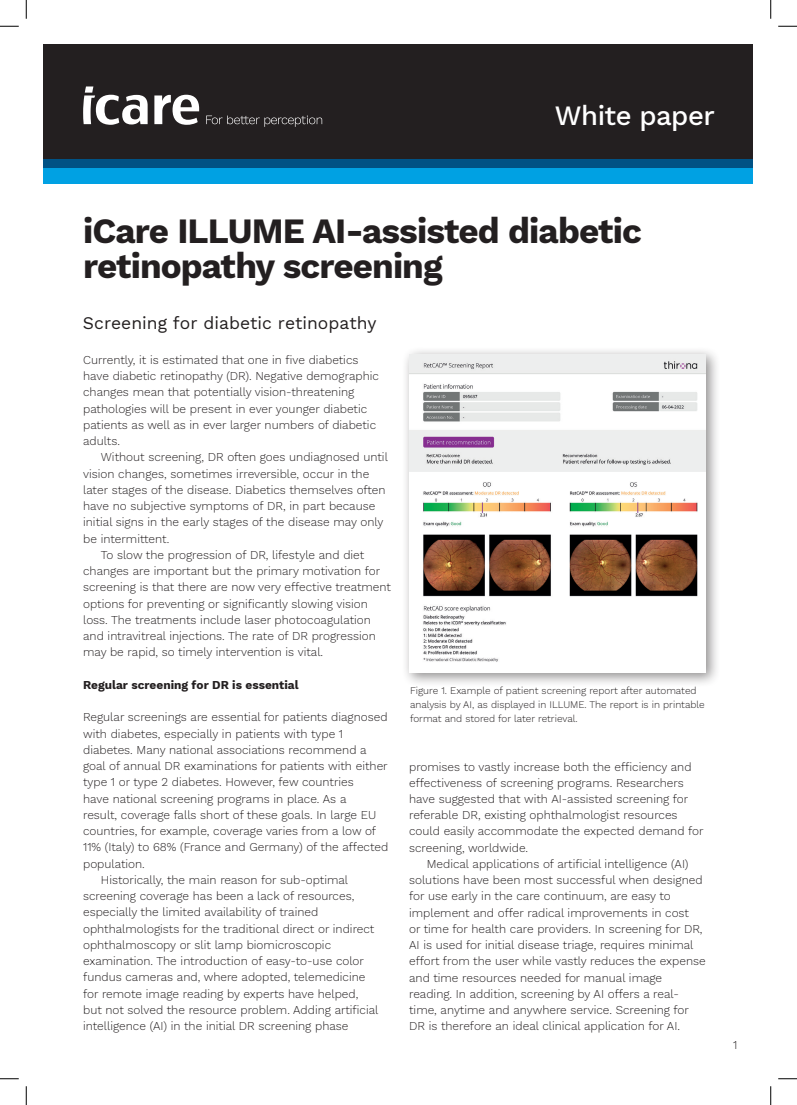
<style>
.page{position:relative;width:797px;height:1105px;background:#fff}
.page>*{position:absolute;margin:0;border:0;box-sizing:border-box;transform-origin:0 0}
.t1{font:700 35px/35px "Work Sans";letter-spacing:-.025em;color:#231f20}
.t2{font:500 27.5px "Work Sans";letter-spacing:-.02em;color:#fff}
.t3{font:17.5px "Work Sans";color:#231f20}
.t4{font:300 11.88px/16.2px "Work Sans";color:#231f20}
.t5{font:700 11.88px "Work Sans";color:#231f20}
.t6{font:300 10px/13.8px "Work Sans";color:#231f20}
</style>
<div class="page">
<div style="left:44px;top:44px;width:709px;height:128px;background:#231f20"></div>
<div style="left:44px;top:159px;width:709px;height:9px;background:#005285"></div>
<div style="left:44px;top:168px;width:709px;height:16px;background:#00a1e3"></div>
<svg style="left:83px;top:86px;width:116px;height:39px"></svg>
<svg style="left:206px;top:116px;width:116px;height:11px"></svg>
<div style="left:401px;top:346px;width:319px;height:342px;background:#231f20;opacity:.5"></div>
<img style="left:409px;top:354px;width:297px;height:319px">
<svg style="left:0;top:25px;width:19px;height:2px"></svg>
<svg style="left:778px;top:25px;width:19px;height:2px"></svg>
<svg style="left:0;top:1078px;width:19px;height:1px"></svg>
<svg style="left:778px;top:1078px;width:19px;height:1px"></svg>
<svg style="left:25px;top:0;width:2px;height:19px"></svg>
<svg style="left:25px;top:1086px;width:2px;height:19px"></svg>
<svg style="left:770px;top:0;width:1px;height:19px"></svg>
<svg style="left:770px;top:1086px;width:1px;height:19px"></svg>
<h2 class="t2" style="left:555px;top:94px;width:161px">White paper</h2>
<h1 class="t1" style="left:83px;top:212px;width:560px">iCare ILLUME AI-assisted diabetic retinopathy screening</h1>
<h3 class="t3" style="left:83px;top:309px;width:295px">Screening for diabetic retinopathy</h3>
<p class="t4" style="left:83px;top:351px;width:297px">Currently, it is estimated that one in five diabetics have diabetic retinopathy (DR). Negative demographic changes mean that potentially vision-threatening pathologies will be present in ever younger diabetic patients as well as in ever larger numbers of diabetic adults.</p>
<p class="t4" style="left:101px;top:449px;width:288px">Without screening, DR often goes undiagnosed until</p>
<p class="t4" style="left:83px;top:465px;width:288px">vision changes, sometimes irreversible, occur in the</p>
<p class="t4" style="left:83px;top:481px;width:304px">later stages of the disease. Diabetics themselves often</p>
<p class="t4" style="left:83px;top:497px;width:294px">have no subjective symptoms of DR, in part because</p>
<p class="t4" style="left:83px;top:514px;width:302px">initial signs in the early stages of the disease may only</p>
<p class="t4" style="left:83px;top:530px;width:88px">be intermittent.</p>
<p class="t4" style="left:101px;top:546px;width:265px">To slow the progression of DR, lifestyle and diet</p>
<p class="t4" style="left:83px;top:562px;width:298px">changes are important but the primary motivation for</p>
<p class="t4" style="left:83px;top:579px;width:309px">screening is that there are now very effective treatment</p>
<p class="t4" style="left:83px;top:595px;width:286px">options for preventing or significantly slowing vision</p>
<p class="t4" style="left:83px;top:611px;width:289px">loss. The treatments include laser photocoagulation</p>
<p class="t4" style="left:83px;top:627px;width:294px">and intravitreal injections. The rate of DR progression</p>
<p class="t4" style="left:83px;top:644px;width:241px">may be rapid, so timely intervention is vital.</p>
<p class="t5" style="left:83px;top:676px;width:217px">Regular screening for DR is essential</p>
<p class="t4" style="left:83px;top:709px;width:306px">Regular screenings are essential for patients diagnosed</p>
<p class="t4" style="left:83px;top:725px;width:261px">with diabetes, especially in patients with type 1</p>
<p class="t4" style="left:83px;top:741px;width:285px">diabetes. Many national associations recommend a</p>
<p class="t4" style="left:83px;top:757px;width:306px">goal of annual DR examinations for patients with either</p>
<p class="t4" style="left:83px;top:774px;width:272px">type 1 or type 2 diabetes. However, few countries</p>
<p class="t4" style="left:83px;top:790px;width:265px">have national screening programs in place. As a</p>
<p class="t4" style="left:83px;top:806px;width:295px">result, coverage falls short of these goals. In large EU</p>
<p class="t4" style="left:83px;top:822px;width:294px">countries, for example, coverage varies from a low of</p>
<p class="t4" style="left:83px;top:839px;width:307px">11% (Italy) to 68% (France and Germany) of the affected</p>
<p class="t4" style="left:83px;top:855px;width:63px">population.</p>
<p class="t4" style="left:101px;top:871px;width:249px">Historically, the main reason for sub-optimal</p>
<p class="t4" style="left:83px;top:887px;width:273px">screening coverage has been a lack of resources,</p>
<p class="t4" style="left:83px;top:904px;width:237px">especially the limited availability of trained</p>
<p class="t4" style="left:83px;top:920px;width:293px">ophthalmologists for the traditional direct or indirect</p>
<p class="t4" style="left:83px;top:936px;width:249px">ophthalmoscopy or slit lamp biomicroscopic</p>
<p class="t4" style="left:83px;top:952px;width:282px">examination. The introduction of easy-to-use color</p>
<p class="t4" style="left:83px;top:969px;width:284px">fundus cameras and, where adopted, telemedicine</p>
<p class="t4" style="left:83px;top:985px;width:277px">for remote image reading by experts have helped,</p>
<p class="t4" style="left:83px;top:1001px;width:297px">but not solved the resource problem. Adding artificial</p>
<p class="t4" style="left:83px;top:1017px;width:267px">intelligence (AI) in the initial DR screening phase</p>
<p class="t6" style="left:410px;top:684px;width:296px">Figure 1. Example of patient screening report after automated analysis by AI, as displayed in ILLUME. The report is in printable format and stored for later retrieval.</p>
<p class="t4" style="left:409px;top:758px;width:296px">promises to vastly increase both the efficiency and effectiveness of screening programs. Researchers have suggested that with AI-assisted screening for referable DR, existing ophthalmologist resources could easily accommodate the expected demand for screening, worldwide.</p>
<p class="t4" style="left:409px;top:855px;width:298px;text-indent:18px">Medical applications of artificial intelligence (AI) solutions have been most successful when designed for use early in the care continuum, are easy to implement and offer radical improvements in cost<br>or time for health care providers. In screening for DR, AI is used for initial disease triage, requires minimal effort from the user while vastly reduces the expense and time resources needed for manual image reading. In addition, screening by AI offers a real&shy;time, anytime and anywhere service. Screening for DR is therefore an ideal clinical application for AI.</p>
<p class="t4" style="left:733px;top:1037px;width:6px">1</p>
</div>
